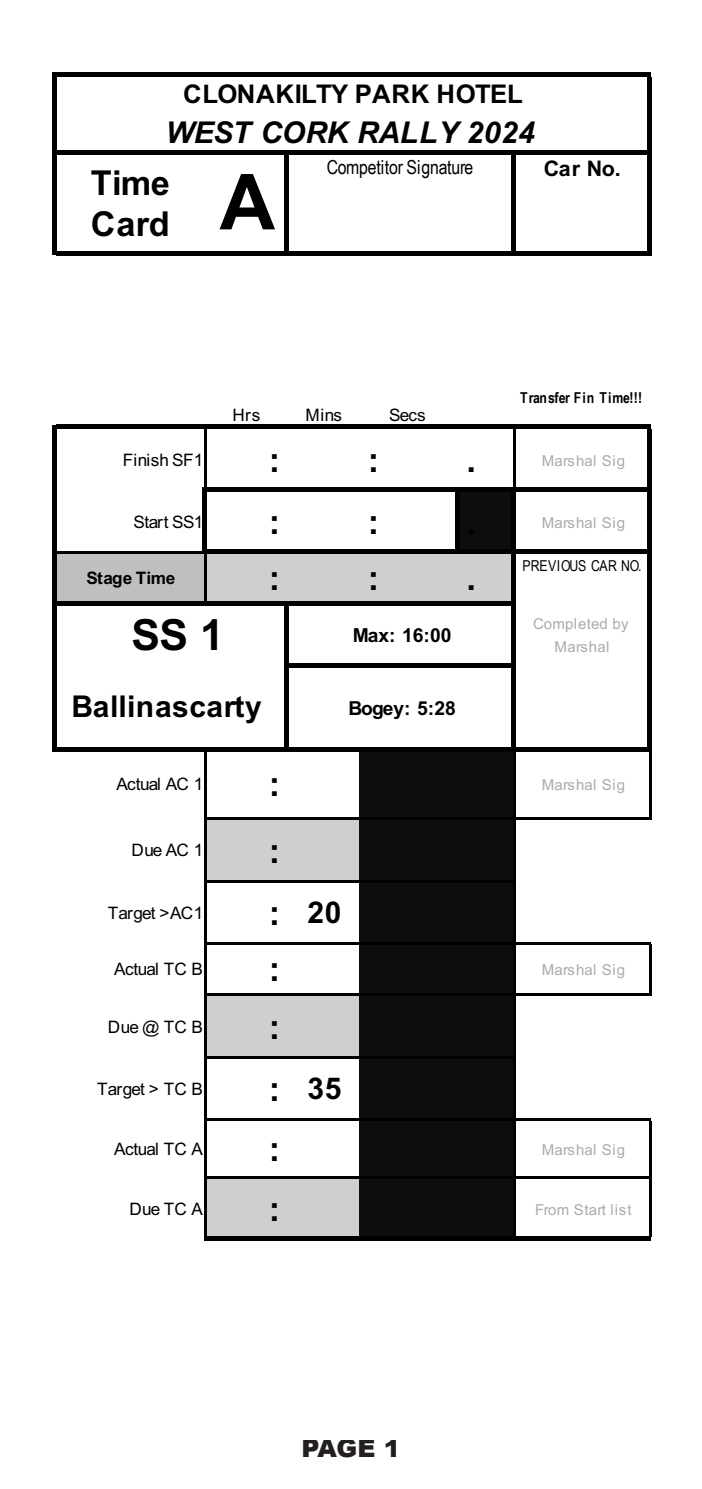
<style>
.page{position:relative;width:702px;height:1489px;background:#fff}
.page>*{position:absolute;margin:0;border:0;box-sizing:border-box;transform-origin:0 0}
.t1{font:700 77.25px "Arial";color:#000}
.t2{font:700 43px "Arial";color:#000}
.t3{font:700 34.25px/40.8px "Arial";letter-spacing:-.005em;color:#000}
.t4{font:700 30px "Arial";letter-spacing:.015em;color:#000}
.t5{font:italic 700 30px "Arial";letter-spacing:-.005em;color:#000}
.t6{font:700 25.75px "Arial";color:#000}
.t7{font:900 25px "Arial";color:#231f20}
.t8{font:700 21.5px "Arial";color:#000}
.t9{font:700 19.25px "Arial";color:#000}
.t10{font:19.25px "Arial Narrow";letter-spacing:-.01em;color:#000}
.t11{font:17.25px "Arial";letter-spacing:-.03em;color:#000}
.t12{font:17.25px "Arial";letter-spacing:.015em;color:#000}
.t13{font:700 17.25px "Arial";letter-spacing:-.015em;color:#000}
.t14{font:15px/23.5px "Arial";letter-spacing:.015em;color:#aeaaaa;text-align:center}
.t15{font:700 15px "Arial Narrow";letter-spacing:.035em;color:#000}
.t16{font:15px "Arial Narrow";color:#000}
.s1{font-size:34.25px}
</style>
<div class="page">
<div style="left:458px;top:489px;width:58px;height:64px;background:#0d0d0d"></div>
<div style="left:54px;top:551px;width:153px;height:54px;background:#bfbfbf"></div>
<div style="left:204px;top:551px;width:312px;height:54px;background:#d0cece"></div>
<div style="left:359px;top:749px;width:157px;height:70px;background:#0d0d0d"></div>
<div style="left:204px;top:817px;width:157px;height:65px;background:#d0cece"></div>
<div style="left:359px;top:817px;width:157px;height:65px;background:#0d0d0d"></div>
<div style="left:359px;top:880px;width:157px;height:64px;background:#0d0d0d"></div>
<div style="left:359px;top:942px;width:157px;height:53px;background:#0d0d0d"></div>
<div style="left:204px;top:993px;width:157px;height:65px;background:#d0cece"></div>
<div style="left:359px;top:993px;width:157px;height:65px;background:#0d0d0d"></div>
<div style="left:359px;top:1056px;width:157px;height:64px;background:#0d0d0d"></div>
<div style="left:359px;top:1118px;width:157px;height:60px;background:#0d0d0d"></div>
<div style="left:204px;top:1176px;width:157px;height:64px;background:#d0cece"></div>
<div style="left:359px;top:1176px;width:157px;height:64px;background:#0d0d0d"></div>
<hr style="left:56px;top:73px;width:595px;height:4px;background:#000">
<hr style="left:56px;top:150px;width:595px;height:4px;background:#000">
<hr style="left:56px;top:251px;width:595px;height:4px;background:#000">
<hr style="left:52px;top:73px;width:4px;height:182px;background:#000">
<div style="left:511px;top:154px;width:5px;height:101px;background:#000"></div>
<hr style="left:647px;top:77px;width:4px;height:178px;background:#000">
<hr style="left:204px;top:429px;width:3px;height:58px;background:#000">
<hr style="left:513px;top:429px;width:3px;height:58px;background:#000">
<hr style="left:56px;top:551px;width:146px;height:2px;background:#000">
<div style="left:202px;top:487px;width:5px;height:66px;background:#000"></div>
<hr style="left:207px;top:549px;width:444px;height:4px;background:#000">
<hr style="left:284px;top:154px;width:4px;height:101px;background:#000">
<hr style="left:56px;top:601px;width:460px;height:4px;background:#000">
<hr style="left:288px;top:663px;width:228px;height:4px;background:#000">
<hr style="left:204px;top:553px;width:3px;height:48px;background:#000">
<div style="left:511px;top:491px;width:5px;height:260px;background:#000"></div>
<hr style="left:647px;top:429px;width:4px;height:322px;background:#000">
<hr style="left:56px;top:747px;width:595px;height:4px;background:#000">
<hr style="left:207px;top:880px;width:309px;height:2px;background:#000">
<hr style="left:649px;top:751px;width:2px;height:68px;background:#000">
<hr style="left:207px;top:942px;width:444px;height:2px;background:#000">
<hr style="left:207px;top:993px;width:444px;height:2px;background:#000">
<hr style="left:207px;top:1056px;width:309px;height:2px;background:#000">
<hr style="left:649px;top:944px;width:2px;height:51px;background:#000">
<hr style="left:207px;top:1118px;width:444px;height:2px;background:#000">
<hr style="left:52px;top:425px;width:4px;height:326px;background:#000">
<hr style="left:649px;top:1120px;width:2px;height:116px;background:#000">
<hr style="left:284px;top:605px;width:4px;height:146px;background:#000">
<hr style="left:513px;top:751px;width:3px;height:485px;background:#000">
<hr style="left:204px;top:751px;width:3px;height:485px;background:#000">
<hr style="left:456px;top:491px;width:4px;height:62px;background:#000">
<hr style="left:56px;top:425px;width:595px;height:4px;background:#000">
<hr style="left:207px;top:487px;width:444px;height:4px;background:#000">
<hr style="left:207px;top:817px;width:444px;height:2px;background:#000">
<hr style="left:207px;top:1176px;width:444px;height:2px;background:#000">
<hr style="left:204px;top:1236px;width:447px;height:4px;background:#000">
<p class="t6" style="left:183px;top:75px;width:341px">CLONAKILTY PARK HOTEL</p>
<p class="t5" style="left:166px;top:113px;width:370px">WEST CORK RALLY 2024</p>
<p class="t1" style="left:219px;top:148px;width:57px">A</p>
<p class="t10" style="left:327px;top:153px;width:148px">Competitor Signature</p>
<p class="t8" style="left:544px;top:153px;width:78px">Car No.</p>
<p class="t3" style="left:91px;top:163px;width:81px">Time<br>Card</p>
<p class="t11" style="left:232px;top:402px;width:29px">Hrs</p>
<p class="t11" style="left:305px;top:402px;width:38px">Mins</p>
<p class="t11" style="left:389px;top:402px;width:38px">Secs</p>
<p class="t12" style="left:123px;top:447px;width:82px">Finish SF1</p>
<p class="t3" style="left:269px;top:440px;width:13px">:</p>
<p class="t3" style="left:368px;top:440px;width:13px">:</p>
<p class="t3" style="left:466px;top:440px;width:11px">.</p>
<p class="t15" style="left:520px;top:386px;width:124px">Transfer Fin Time!!!</p>
<p class="t14" style="left:541px;top:448px;width:85px">Marshal Sig</p>
<p class="t11" style="left:134px;top:510px;width:71px">Start SS1</p>
<p class="t3" style="left:269px;top:502px;width:13px">:</p>
<p class="t3" style="left:368px;top:502px;width:13px">:</p>
<p class="t14" style="left:541px;top:510px;width:85px">Marshal Sig</p>
<p class="t13" style="left:86px;top:565px;width:90px">Stage Time</p>
<p class="t3" style="left:269px;top:558px;width:13px">:</p>
<p class="t3" style="left:368px;top:558px;width:13px">:</p>
<p class="t16" style="left:522px;top:554px;width:121px">PREVIOUS CAR NO.</p>
<p class="t3" style="left:466px;top:558px;width:11px">.</p>
<p class="t2" style="left:131px;top:605px;width:94px">SS 1</p>
<p class="t9" style="left:352px;top:621px;width:100px">Max: 16:00</p>
<p class="t4" style="left:71px;top:685px;width:192px">Ballinascarty</p>
<p class="t9" style="left:348px;top:694px;width:109px">Bogey: 5:28</p>
<p class="t14" style="left:533px;top:611px;width:97px">Completed by<br>Marshal</p>
<p class="t11" style="left:116px;top:771px;width:88px">Actual AC 1</p>
<p class="t3" style="left:269px;top:764px;width:13px">:</p>
<p class="t14" style="left:541px;top:772px;width:85px">Marshal Sig</p>
<p class="t11" style="left:131px;top:838px;width:73px">Due AC 1</p>
<p class="t3" style="left:269px;top:830px;width:13px">:</p>
<p class="t11" style="left:108px;top:900px;width:97px">Target &gt;AC1</p>
<p class="t4" style="left:269px;top:891px;width:74px"><span class="s1">:</span> 20</p>
<p class="t11" style="left:114px;top:956px;width:90px">Actual TC B</p>
<p class="t3" style="left:269px;top:948px;width:13px">:</p>
<p class="t14" style="left:541px;top:957px;width:85px">Marshal Sig</p>
<p class="t11" style="left:108px;top:1014px;width:97px">Due @ TC B</p>
<p class="t3" style="left:269px;top:1006px;width:13px">:</p>
<p class="t11" style="left:97px;top:1076px;width:107px">Target &gt; TC B</p>
<p class="t4" style="left:269px;top:1067px;width:74px"><span class="s1">:</span> 35</p>
<p class="t11" style="left:114px;top:1136px;width:90px">Actual TC A</p>
<p class="t3" style="left:269px;top:1129px;width:13px">:</p>
<p class="t14" style="left:541px;top:1137px;width:85px">Marshal Sig</p>
<p class="t11" style="left:129px;top:1196px;width:75px">Due TC A</p>
<p class="t3" style="left:269px;top:1189px;width:13px">:</p>
<p class="t14" style="left:535px;top:1197px;width:98px">From Start list</p>
<h3 class="t7" style="left:301px;top:1429px;width:100px">PAGE 1</h3>
</div>
